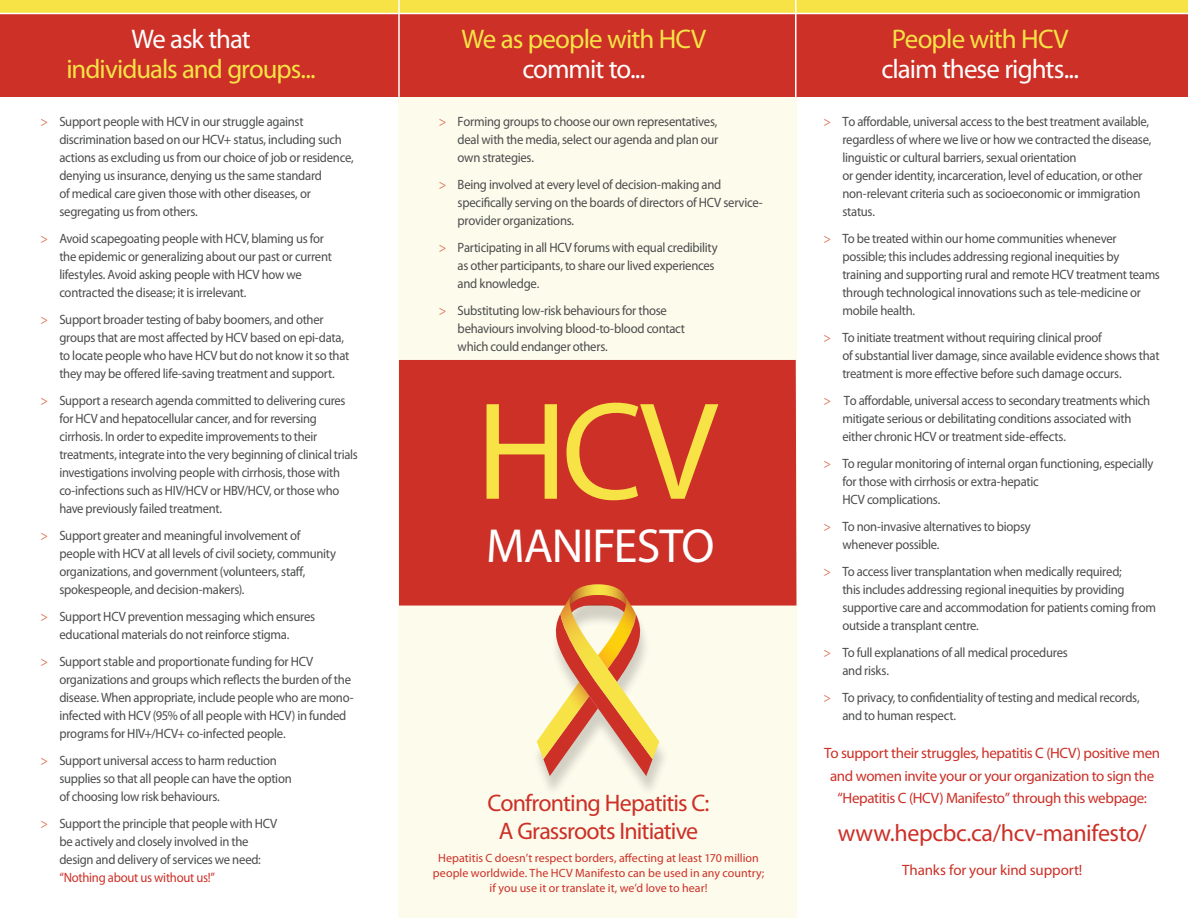
<style>
.page{position:relative;width:1188px;height:918px;background:#fff}
.page>*{position:absolute;margin:0;border:0;box-sizing:border-box;transform-origin:0 0}
.t1{font:140.25px "Myriad Pro";color:#f7e346}
.t2{font:48px "Myriad Pro";letter-spacing:-.02em;color:#fff}
.Headers{font:27px/30px "Myriad Pro";letter-spacing:-.035em;color:#f7e346;text-align:center}
.Headers-2{font:27px/30px "Myriad Pro";letter-spacing:-.035em;color:#fff;text-align:center}
.Body_Copy{font:24px/28.5px "Myriad Pro";letter-spacing:-.03em;color:#cc3027;text-align:center}
.Body_Copy-2{font:15px/22.5px "Myriad Pro";letter-spacing:-.025em;color:#cc3027;text-align:center}
.Bullets{font:13.5px/18px "Myriad Pro";letter-spacing:-.02em;color:#4b4c4d;scale:.94 1}
.Bullets-2{font:13.5px/18px "Myriad Pro";letter-spacing:-.02em;color:#4b4c4d;scale:.93 1}
.Body_Copy-3{font:12px/15px "Myriad Pro";letter-spacing:.005em;color:#cc3027;text-align:center}
.s1{color:#fff}
.s2{color:#d97052}
.s3{color:#cc3027}
.s4{color:#f7e346}
</style>
<div class="page">
<div style="left:398px;top:0;width:398px;height:918px;background:#fdfbec"></div>
<div style="left:0;top:0;width:1188px;height:14px;background:#f7e346"></div>
<div style="left:0;top:13px;width:1188px;height:84px;background:#cc3027"></div>
<hr style="left:0;top:13px;width:1188px;height:1px;background:#fff">
<hr style="left:398px;top:0;width:2px;height:97px;background:#fff">
<hr style="left:795px;top:0;width:2px;height:97px;background:#fff">
<div style="left:399px;top:359px;width:398px;height:247px;background:#cc3027"></div>
<div style="left:532px;top:591px;width:138px;height:206px;background:#231f20;opacity:.2"></div>
<svg style="left:537px;top:584px;width:122px;height:192px"></svg>
<p class="Headers" style="left:66px;top:23px;width:251px"><span class="s1">We ask that<br></span>individuals and groups...</p>
<p class="Bullets" style="left:59px;top:112px;width:315px;text-indent:-19px"><span class="s2">&gt;</span> Support people with HCV in our struggle against discrimination based on our HCV+ status, including such actions as excluding us from our choice of job or residence, denying us insurance, denying us the same standard<br>of medical care given those with other diseases, or segregating us from others.</p>
<p class="Bullets" style="left:59px;top:229px;width:291px;text-indent:-19px"><span class="s2">&gt;</span> Avoid scapegoating people with HCV, blaming us for the epidemic or generalizing about our past or current lifestyles. Avoid asking people with HCV how we contracted the disease; it is irrelevant.</p>
<p class="Bullets" style="left:59px;top:310px;width:310px;text-indent:-19px"><span class="s2">&gt;</span> Support broader testing of baby boomers, and other groups that are most affected by HCV based on epi-data, to locate people who have HCV but do not know it so that they may be offered life-saving treatment and support.</p>
<p class="Bullets-2" style="left:59px;top:391px;width:322px;text-indent:-19px"><span class="s2">&gt;</span> Support a research agenda committed to delivering cures for HCV and hepatocellular cancer, and for reversing cirrhosis. In order to expedite improvements to their treatments, integrate into the very beginning of clinical trials investigations involving people with cirrhosis, those with co-infections such as HIV/HCV or HBV/HCV, or those who have previously failed treatment.</p>
<p class="Bullets" style="left:59px;top:526px;width:296px;text-indent:-19px"><span class="s2">&gt;</span> Support greater and meaningful involvement of people with HCV at all levels of civil society, community organizations, and government (volunteers, staff, spokespeople, and decision-makers).</p>
<p class="Bullets" style="left:41px;top:607px;width:294px;text-align:center"><span class="s2">&gt;</span> Support HCV prevention messaging which ensures educational materials do not reinforce stigma.</p>
<p class="Bullets" style="left:59px;top:652px;width:314px;text-indent:-19px"><span class="s2">&gt;</span> Support stable and proportionate funding for HCV organizations and groups which reflects the burden of the disease. When appropriate, include people who are mono&shy;infected with HCV (95% of all people with HCV) in funded programs for HIV+/HCV+ co-infected people.</p>
<p class="Bullets" style="left:59px;top:751px;width:249px;text-indent:-19px"><span class="s2">&gt;</span> Support universal access to harm reduction supplies so that all people can have the option of choosing low risk behaviours.</p>
<p class="Bullets" style="left:59px;top:814px;width:233px;text-indent:-19px"><span class="s2">&gt;</span> Support the principle that people with HCV be actively and closely involved in the design and delivery of services we need: <span class="s3">“Nothing about us without us!”</span></p>
<p class="Headers" style="left:462px;top:23px;width:246px">We as people with HCV <span class="s1">commit to...</span></p>
<p class="Headers-2" style="left:881px;top:23px;width:199px"><span class="s4">People with HCV </span>claim these rights...</p>
<p class="Bullets" style="left:458px;top:112px;width:279px;text-align:justify;text-indent:-19px"><span class="s2">&gt;</span> Forming groups to choose our own representatives, deal with the media, select our agenda and plan our own strategies.</p>
<p class="Bullets" style="left:458px;top:175px;width:326px;text-indent:-19px"><span class="s2">&gt;</span> Being involved at every level of decision-making and specifically serving on the boards of directors of HCV service&shy;provider organizations.</p>
<p class="Bullets" style="left:458px;top:238px;width:278px;text-indent:-19px"><span class="s2">&gt;</span> Participating in all HCV forums with equal credibility as other participants, to share our lived experiences and knowledge.</p>
<p class="Bullets" style="left:458px;top:301px;width:244px;text-indent:-19px"><span class="s2">&gt;</span> Substituting low-risk behaviours for those behaviours involving blood-to-blood contact which could endanger others.</p>
<p class="t1" style="left:476px;top:365px;width:243px">HCV</p>
<p class="t2" style="left:486px;top:516px;width:230px">MANIFESTO</p>
<p class="Body_Copy" style="left:488px;top:788px;width:223px">Confronting Hepatitis C:<br>A Grassroots Initiative</p>
<p class="Body_Copy-3" style="left:433px;top:850px;width:333px">Hepatitis C doesn’t respect borders, affecting at least 170 million people worldwide. The HCV Manifesto can be used in any country; if you use it or translate it, we’d love to hear!</p>
<p class="Bullets" style="left:842px;top:112px;width:330px;text-indent:-19px"><span class="s2">&gt;</span> To affordable, universal access to the best treatment available, regardless of where we live or how we contracted the disease, linguistic or cultural barriers, sexual orientation<br>or gender identity, incarceration, level of education, or other non-relevant criteria such as socioeconomic or immigration status.</p>
<p class="Bullets" style="left:842px;top:229px;width:339px;text-indent:-19px"><span class="s2">&gt;</span> To be treated within our home communities whenever possible; this includes addressing regional inequities by training and supporting rural and remote HCV treatment teams through technological innovations such as tele-medicine or mobile health.</p>
<p class="Bullets" style="left:842px;top:328px;width:339px;text-indent:-19px"><span class="s2">&gt;</span> To initiate treatment without requiring clinical proof<br>of substantial liver damage, since available evidence shows that treatment is more effective before such damage occurs.</p>
<p class="Bullets" style="left:842px;top:391px;width:329px;text-indent:-19px"><span class="s2">&gt;</span> To affordable, universal access to secondary treatments which mitigate serious or debilitating conditions associated with either chronic HCV or treatment side-effects.</p>
<p class="Bullets" style="left:842px;top:454px;width:332px;text-indent:-19px"><span class="s2">&gt;</span> To regular monitoring of internal organ functioning, especially for those with cirrhosis or extra-hepatic<br>HCV complications.</p>
<p class="Bullets" style="left:842px;top:517px;width:202px;text-indent:-19px"><span class="s2">&gt;</span> To non-invasive alternatives to biopsy whenever possible.</p>
<p class="Bullets" style="left:842px;top:562px;width:335px;text-indent:-19px"><span class="s2">&gt;</span> To access liver transplantation when medically required;<br>this includes addressing regional inequities by providing supportive care and accommodation for patients coming from outside a transplant centre.</p>
<p class="Bullets" style="left:842px;top:643px;width:241px;text-indent:-19px"><span class="s2">&gt;</span> To full explanations of all medical procedures and risks.</p>
<p class="Bullets" style="left:842px;top:688px;width:318px;text-indent:-19px"><span class="s2">&gt;</span> To privacy, to confidentiality of testing and medical records, and to human respect.</p>
<p class="Body_Copy-2" style="left:824px;top:742px;width:337px">To support their struggles, hepatitis C (HCV) positive men and women invite your or your organization to sign the “Hepatitis C (HCV) Manifesto” through this webpage:</p>
<p class="Body_Copy" style="left:838px;top:818px;width:310px">www.hepcbc.ca/hcv-manifesto/</p>
<p class="Body_Copy-2" style="left:902px;top:858px;width:182px">Thanks for your kind support!</p>
</div>
